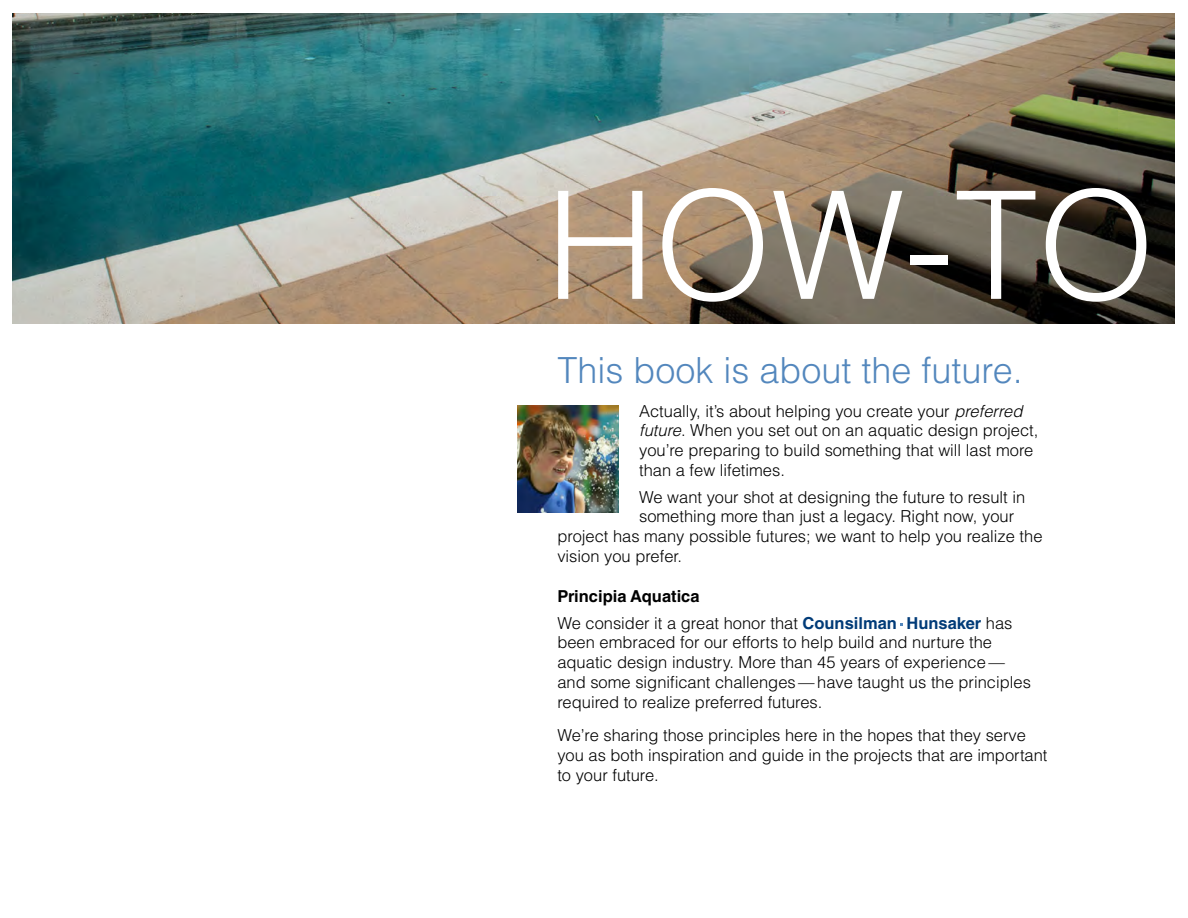
<style>
.page{position:relative;width:1188px;height:918px;background:#fff}
.page>*{position:absolute;margin:0;border:0;box-sizing:border-box;transform-origin:0 0}
.t1{font:300 150px "Helvetica LT Std";color:#fff}
.t2{font:300 36px "Helvetica LT Std";color:#5387bd}
.t3{font:300 16.5px/19.8px "Helvetica LT Std";color:#000}
.s1{font-style:italic}
.s2{font-weight:700}
.s3{font-weight:700;color:#003b78}
</style>
<div class="page">
<img style="left:13px;top:14px;width:1161px;height:310px">
<img style="left:517px;top:406px;width:102px;height:107px">
<h1 class="t1" style="left:546px;top:152px;width:610px">HOW-TO</h1>
<h2 class="t2" style="left:557px;top:348px;width:467px">This book is about the future.</h2>
<p class="t3" style="left:639px;top:401px;width:401px">Actually, it’s about helping you create your <span class="s1">preferred future</span>. When you set out on an aquatic design project, you’re preparing to build something that will last more than a few lifetimes.</p>
<p class="t3" style="left:639px;top:487px;width:388px">We want your shot at designing the future to result in</p>
<p class="t3" style="left:639px;top:506px;width:377px">something more than just a legacy. Right now, your</p>
<p class="t3" style="left:557px;top:526px;width:487px">project has many possible futures; we want to help you realize the</p>
<p class="t3" style="left:557px;top:546px;width:126px">vision you prefer.</p>
<p class="t3" style="left:557px;top:583px;width:457px;line-height:26.5px"><span class="s2">Principia Aquatica<br></span>We consider it a great honor that <span class="s3">Counsilman Hunsaker</span> has</p>
<p class="t3" style="left:557px;top:632px;width:475px">been embraced for our efforts to help build and nurture the aquatic design industry. More than 45 years of experience — and some significant challenges — have taught us the principles required to realize preferred futures.</p>
<p class="t3" style="left:557px;top:725px;width:492px">We’re sharing those principles here in the hopes that they serve you as both inspiration and guide in the projects that are important to your future.</p>
</div>
